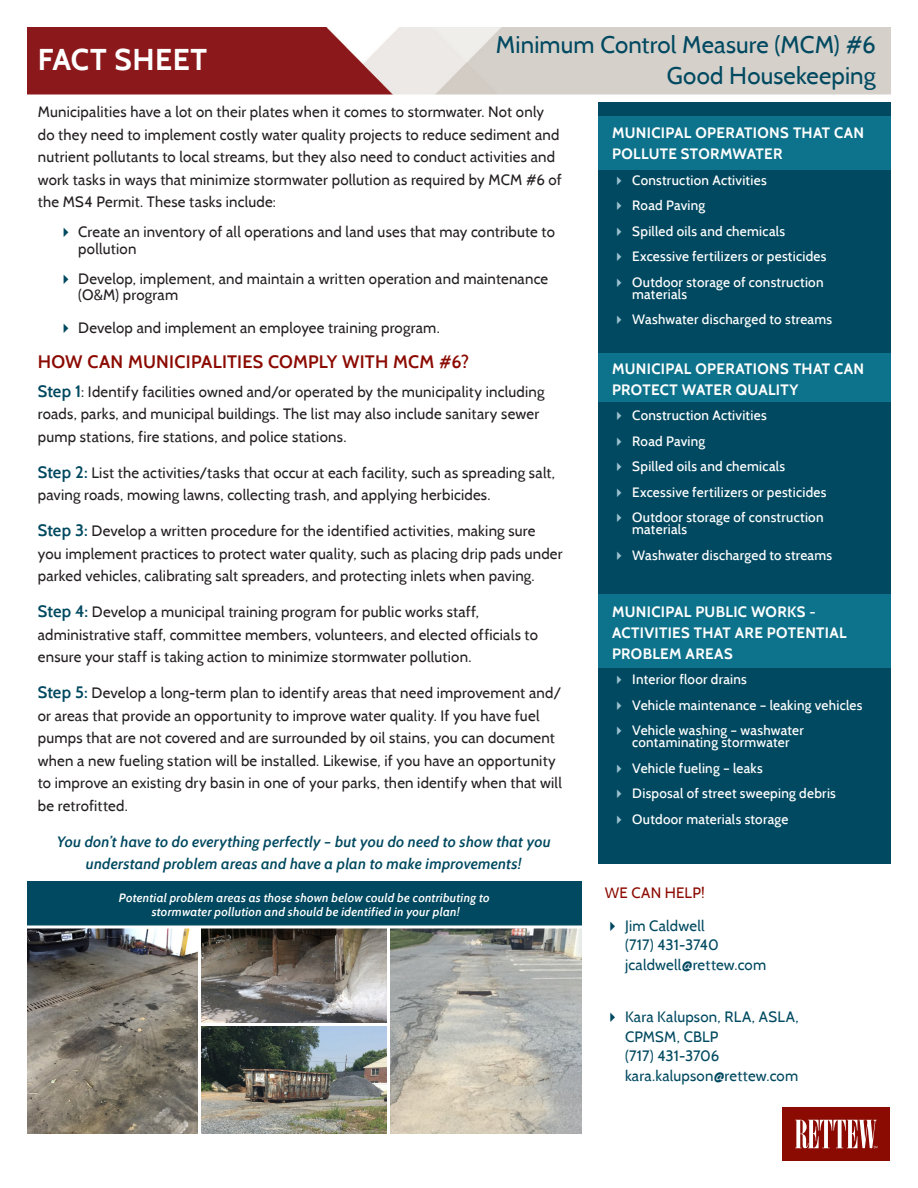
<style>
.page{position:relative;width:918px;height:1188px;background:#fff}
.page>*{position:absolute;margin:0;border:0;box-sizing:border-box;transform-origin:0 0}
.PG_HD{font:700 30px "Cabin";letter-spacing:.02em;color:#fff}
.TXT{font:24px "Cabin";letter-spacing:.005em;color:#004960}
.Subhead{font:600 18px "Cabin";letter-spacing:.015em;color:#8b0a02}
.TXT-2{font:15px/22.5px "Cabin";letter-spacing:.015em;color:#231f20}
.Callout_SUBHD{font:700 15px/21px "Cabin";letter-spacing:.025em;color:#fff}
.TXT-3{font:italic 600 15px/22.5px "Cabin";letter-spacing:.015em;color:#004960;text-align:center}
.t1{font:15px/19.5px "Cabin";letter-spacing:.015em;color:#004960}
.TXT-4{font:15px "Cabin";letter-spacing:.015em;color:#8b0a02}
.t2{font:500 13.5px/12px "Cabin";letter-spacing:.02em;color:#fff}
.t3{font:italic 600 12px/13.5px "Cabin";letter-spacing:.02em;color:#fff;text-align:center}
.s1{font-weight:600;font-size:16.5px;color:#004960}
</style>
<div class="page">
<div style="left:782px;top:1107px;width:108px;height:54px;background:#8b0a02"></div>
<svg style="left:795px;top:1120px;width:82px;height:28px"></svg>
<img style="left:27px;top:27px;width:864px;height:67px">
<svg style="left:27px;top:94px;width:864px;height:1px"></svg>
<img style="left:27px;top:928px;width:171px;height:206px">
<img style="left:201px;top:1026px;width:186px;height:108px">
<img style="left:201px;top:928px;width:186px;height:95px">
<img style="left:390px;top:928px;width:192px;height:206px">
<div style="left:27px;top:881px;width:555px;height:45px;background:#004960"></div>
<div style="left:599px;top:103px;width:292px;height:761px;background:#004960"></div>
<div style="left:599px;top:116px;width:292px;height:54px;background:#0d728b"></div>
<div style="left:599px;top:353px;width:292px;height:49px;background:#0d728b"></div>
<div style="left:599px;top:594px;width:292px;height:74px;background:#0d728b"></div>
<p class="PG_HD" style="left:38px;top:42px;width:171px">FACT SHEET</p>
<p class="TXT" style="left:496px;top:30px;width:381px">Minimum Control Measure (MCM) #6</p>
<p class="TXT" style="left:667px;top:61px;width:211px">Good Housekeeping</p>
<p class="TXT-2" style="left:38px;top:101px;width:526px">Municipalities have a lot on their plates when it comes to stormwater. Not only do they need to implement costly water quality projects to reduce sediment and nutrient pollutants to local streams, but they also need to conduct activities and work tasks in ways that minimize stormwater pollution as required by MCM #6 of the MS4 Permit. These tasks include:</p>
<p class="TXT-2" style="left:78px;top:224px;width:478px;line-height:16.5px">Create an inventory of all operations and land uses that may contribute to pollution</p>
<p class="TXT-2" style="left:78px;top:270px;width:471px;line-height:16.5px">Develop, implement, and maintain a written operation and maintenance (O&amp;M) program</p>
<p class="TXT-2" style="left:78px;top:317px;width:363px">Develop and implement an employee training program.</p>
<p class="Subhead" style="left:38px;top:350px;width:433px">HOW CAN MUNICIPALITIES COMPLY WITH MCM #6?</p>
<p class="TXT-2" style="left:38px;top:380px;width:508px"><span class="s1">Step 1</span>: Identify facilities owned and/or operated by the municipality including roads, parks, and municipal buildings. The list may also include sanitary sewer pump stations, fire stations, and police stations.</p>
<p class="TXT-2" style="left:38px;top:461px;width:519px"><span class="s1">Step 2:</span> List the activities/tasks that occur at each facility, such as spreading salt, paving roads, mowing lawns, collecting trash, and applying herbicides.</p>
<p class="TXT-2" style="left:38px;top:520px;width:526px"><span class="s1">Step 3:</span> Develop a written procedure for the identified activities, making sure you implement practices to protect water quality, such as placing drip pads under parked vehicles, calibrating salt spreaders, and protecting inlets when paving.</p>
<p class="TXT-2" style="left:38px;top:601px;width:502px"><span class="s1">Step 4:</span> Develop a municipal training program for public works staff, administrative staff, committee members, volunteers, and elected officials to ensure your staff is taking action to minimize stormwater pollution.</p>
<p class="TXT-2" style="left:38px;top:682px;width:526px"><span class="s1">Step 5:</span> Develop a long-term plan to identify areas that need improvement and/ or areas that provide an opportunity to improve water quality. If you have fuel pumps that are not covered and are surrounded by oil stains, you can document when a new fueling station will be installed. Likewise, if you have an opportunity to improve an existing dry basin in one of your parks, then identify when that will be retrofitted.</p>
<p class="TXT-3" style="left:57px;top:830px;width:495px">You don’t have to do everything perfectly – but you do need to show that you understand problem areas and have a plan to make improvements!</p>
<p class="t3" style="left:119px;top:891px;width:372px">Potential problem areas as those shown below could be contributing to stormwater pollution and should be identified in your plan!</p>
<p class="Callout_SUBHD" style="left:612px;top:122px;width:254px">MUNICIPAL OPERATIONS THAT CAN<br>POLLUTE STORMWATER</p>
<p class="t2" style="left:632px;top:174px;width:136px">Construction Activities</p>
<p class="t2" style="left:632px;top:199px;width:75px">Road Paving</p>
<p class="t2" style="left:632px;top:225px;width:154px">Spilled oils and chemicals</p>
<p class="t2" style="left:632px;top:250px;width:196px">Excessive fertilizers or pesticides</p>
<p class="t2" style="left:632px;top:276px;width:193px">Outdoor storage of construction materials</p>
<p class="t2" style="left:632px;top:313px;width:201px">Washwater discharged to streams</p>
<p class="Callout_SUBHD" style="left:612px;top:358px;width:254px">MUNICIPAL OPERATIONS THAT CAN<br>PROTECT WATER QUALITY</p>
<p class="t2" style="left:632px;top:410px;width:136px">Construction Activities</p>
<p class="t2" style="left:632px;top:435px;width:75px">Road Paving</p>
<p class="t2" style="left:632px;top:461px;width:154px">Spilled oils and chemicals</p>
<p class="t2" style="left:632px;top:486px;width:196px">Excessive fertilizers or pesticides</p>
<p class="t2" style="left:632px;top:512px;width:193px">Outdoor storage of construction materials</p>
<p class="t2" style="left:632px;top:549px;width:201px">Washwater discharged to streams</p>
<p class="Callout_SUBHD" style="left:612px;top:601px;width:236px">MUNICIPAL PUBLIC WORKS -<br>ACTIVITIES THAT ARE POTENTIAL<br>PROBLEM AREAS</p>
<p class="t2" style="left:632px;top:673px;width:116px">Interior floor drains</p>
<p class="t2" style="left:632px;top:699px;width:232px">Vehicle maintenance – leaking vehicles</p>
<p class="t2" style="left:632px;top:724px;width:173px">Vehicle washing – washwater contaminating stormwater</p>
<p class="t2" style="left:632px;top:762px;width:132px">Vehicle fueling – leaks</p>
<p class="t2" style="left:632px;top:787px;width:205px">Disposal of street sweeping debris</p>
<p class="t2" style="left:632px;top:813px;width:158px">Outdoor materials storage</p>
<p class="TXT-4" style="left:605px;top:883px;width:101px">WE CAN HELP!</p>
<p class="t1" style="left:625px;top:916px;width:143px">Jim Caldwell<br>(717) 431-3740 jcaldwell@rettew.com</p>
<p class="t1" style="left:625px;top:1007px;width:175px">Kara Kalupson, RLA, ASLA,<br>CPMSM, CBLP<br>(717) 431-3706 kara.kalupson@rettew.com</p>
</div>
